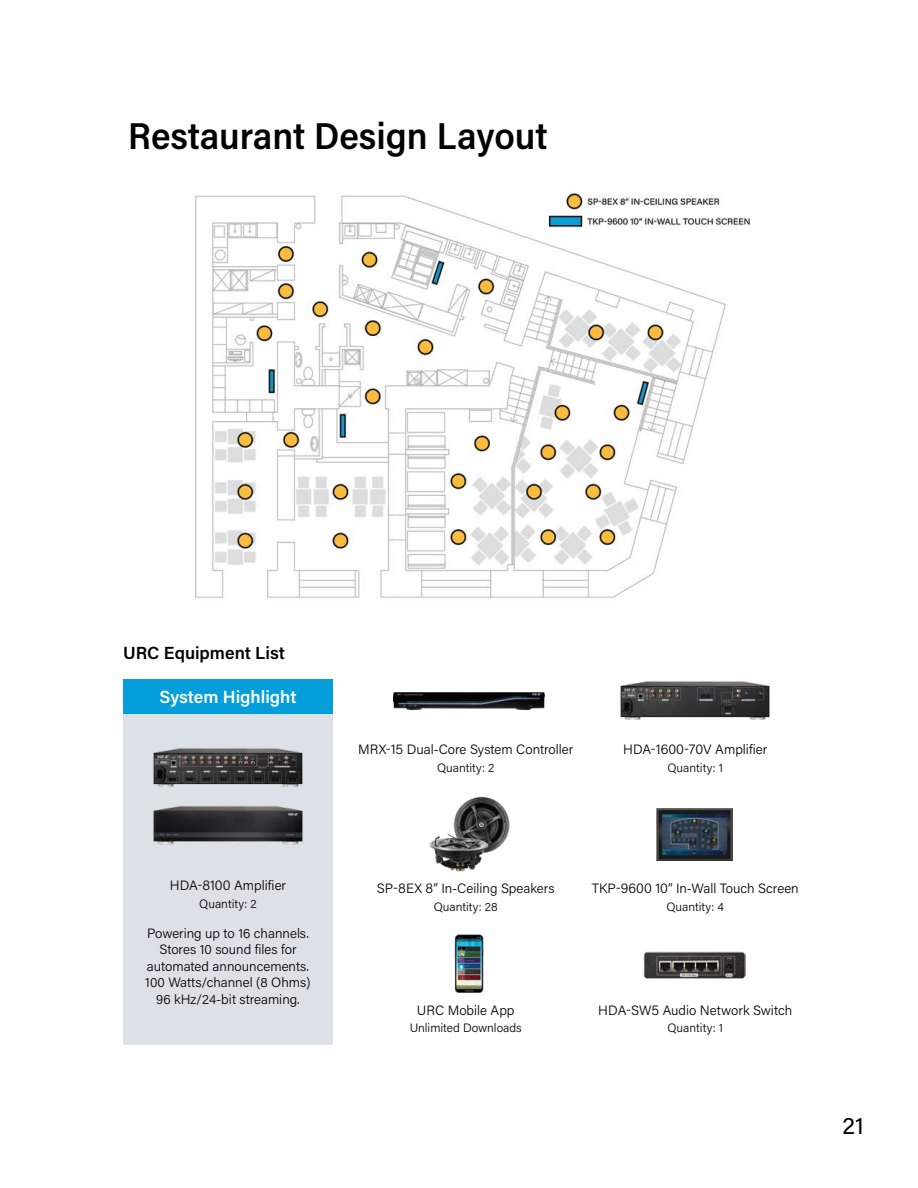
<style>
.page{position:relative;width:918px;height:1188px;background:#fff}
.page>*{position:absolute;margin:0;border:0;box-sizing:border-box;transform-origin:0 0}
.Paragraph_Style_3{font:600 37.5px "Acumin Pro Semi Cond";color:#000}
.t1{font:24px "Acumin Pro";color:#000}
.Product_Description{font:600 17.55px "Acumin Pro";color:#000}
.Product_Description-2{font:600 17.55px "Acumin Pro";color:#fff}
.Product_Description-3{font:300 13.5px/16.5px "Acumin Pro";color:#000;text-align:center}
.Product_Description-4{font:300 12.15px "Acumin Pro";color:#000}
</style>
<div class="page">
<img style="left:195px;top:193px;width:555px;height:405px">
<img style="left:454px;top:934px;width:30px;height:59px">
<div style="left:123px;top:703px;width:210px;height:341px;background:#dbe1e6"></div>
<div style="left:123px;top:680px;width:210px;height:34px;background:#049fda"></div>
<img style="left:620px;top:681px;width:150px;height:39px">
<img style="left:394px;top:693px;width:150px;height:17px">
<img style="left:429px;top:796px;width:81px;height:76px">
<img style="left:656px;top:808px;width:76px;height:52px">
<img style="left:644px;top:952px;width:102px;height:26px">
<img style="left:153px;top:748px;width:150px;height:97px">
<p class="Paragraph_Style_3" style="left:128px;top:110px;width:421px">Restaurant Design Layout</p>
<p class="Product_Description" style="left:123px;top:641px;width:163px">URC Equipment List</p>
<p class="Product_Description-2" style="left:160px;top:685px;width:138px">System Highlight</p>
<p class="Product_Description-3" style="left:170px;top:877px;width:118px">HDA-8100 Amplifier</p>
<p class="Product_Description-4" style="left:199px;top:895px;width:59px">Quantity: 2</p>
<p class="Product_Description-3" style="left:147px;top:924px;width:163px">Powering up to 16 channels.<br>Stores 10 sound files for</p>
<p class="Product_Description-3" style="left:147px;top:957px;width:164px">automated announcements.</p>
<p class="Product_Description-3" style="left:145px;top:974px;width:167px">100 Watts/channel (8 Ohms)<br>96 kHz/24-bit streaming.</p>
<p class="Product_Description-3" style="left:358px;top:741px;width:217px">MRX-15 Dual-Core System Controller</p>
<p class="Product_Description-4" style="left:437px;top:759px;width:59px">Quantity: 2</p>
<p class="Product_Description-3" style="left:623px;top:741px;width:146px">HDA-1600-70V Amplifier</p>
<p class="Product_Description-4" style="left:668px;top:759px;width:57px">Quantity: 1</p>
<p class="Product_Description-3" style="left:377px;top:880px;width:179px">SP-8EX 8” In-Ceiling Speakers</p>
<p class="Product_Description-4" style="left:434px;top:898px;width:66px">Quantity: 28</p>
<p class="Product_Description-3" style="left:592px;top:880px;width:209px">TKP-9600 10” In-Wall Touch Screen</p>
<p class="Product_Description-4" style="left:666px;top:898px;width:59px">Quantity: 4</p>
<p class="Product_Description-3" style="left:417px;top:1001px;width:99px">URC Mobile App</p>
<p class="Product_Description-4" style="left:410px;top:1020px;width:114px">Unlimited Downloads</p>
<p class="Product_Description-3" style="left:598px;top:1001px;width:195px">HDA-SW5 Audio Network Switch</p>
<p class="Product_Description-4" style="left:668px;top:1020px;width:57px">Quantity: 1</p>
<h2 class="t1" style="left:842px;top:1109px;width:23px">21</h2>
</div>
